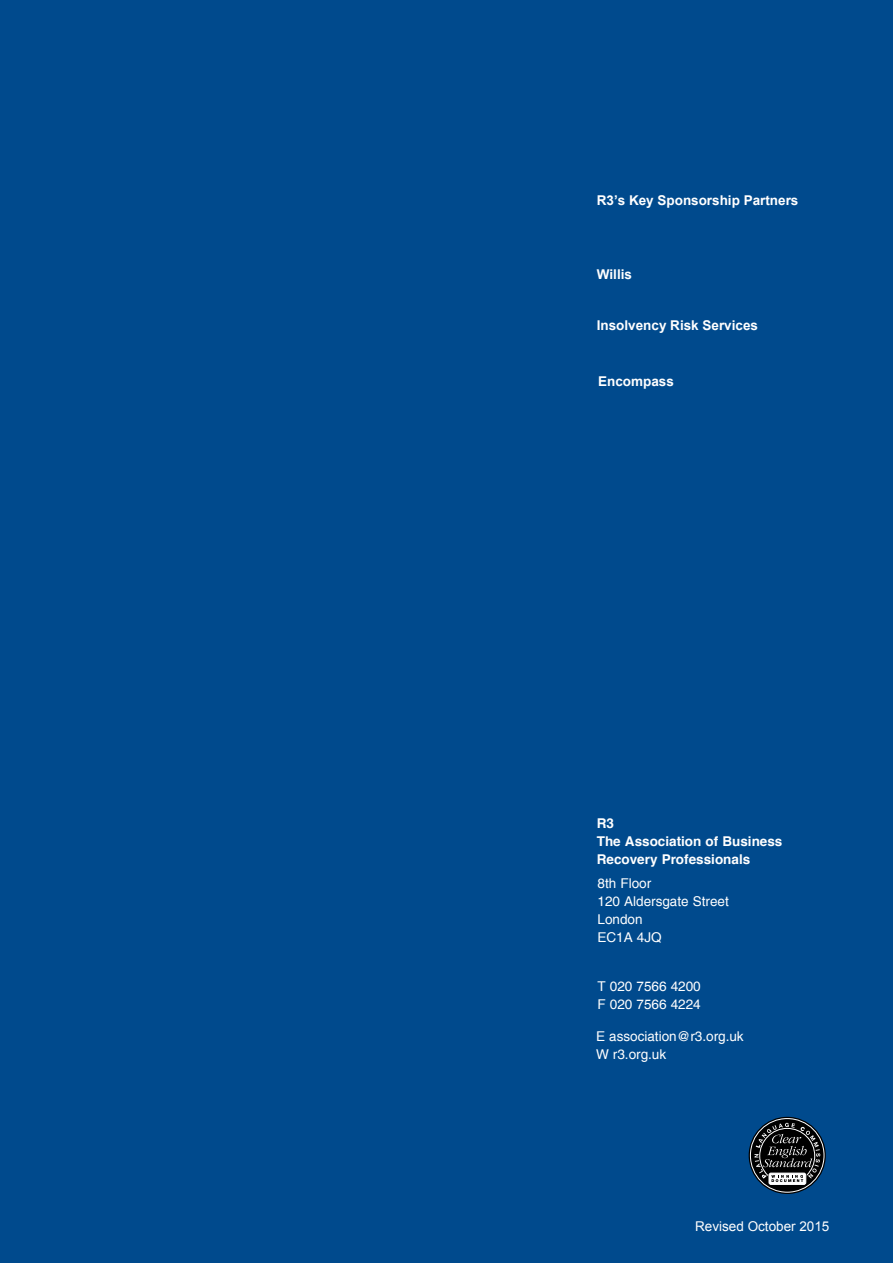
<style>
.page{position:relative;width:893px;height:1263px;background:#004a8d}
.page>*{position:absolute;margin:0;border:0;box-sizing:border-box;transform-origin:0 0}
.t1{font:13.5px/18px "Helvetica";color:#fff}
.t2{font:700 13.5px "Arial";color:#fff}
.t3{font:700 13.5px/18px "Helvetica";color:#fff}
.t4{font:13.5px "Arial";color:#fff}
</style>
<div class="page">
<svg style="left:748px;top:1116px;width:78px;height:78px"></svg>
<p class="t2" style="left:597px;top:195px;width:203px">R3’s Key Sponsorship Partners</p>
<p class="t2" style="left:597px;top:269px;width:37px">Willis</p>
<p class="t2" style="left:597px;top:320px;width:163px">Insolvency Risk Services</p>
<p class="t2" style="left:598px;top:376px;width:77px">Encompass</p>
<p class="t3" style="left:597px;top:815px;width:187px">R3<br>The Association of Business<br>Recovery Professionals</p>
<p class="t1" style="left:597px;top:875px;width:133px">8th Floor<br>120 Aldersgate Street<br>London<br>EC1A 4JQ</p>
<p class="t1" style="left:597px;top:978px;width:105px">T 020 7566 4200<br>F 020 7566 4224</p>
<p class="t1" style="left:596px;top:1028px;width:149px">E association@r3.org.uk<br>W r3.org.uk</p>
<p class="t4" style="left:695px;top:1218px;width:136px">Revised October 2015</p>
</div>
